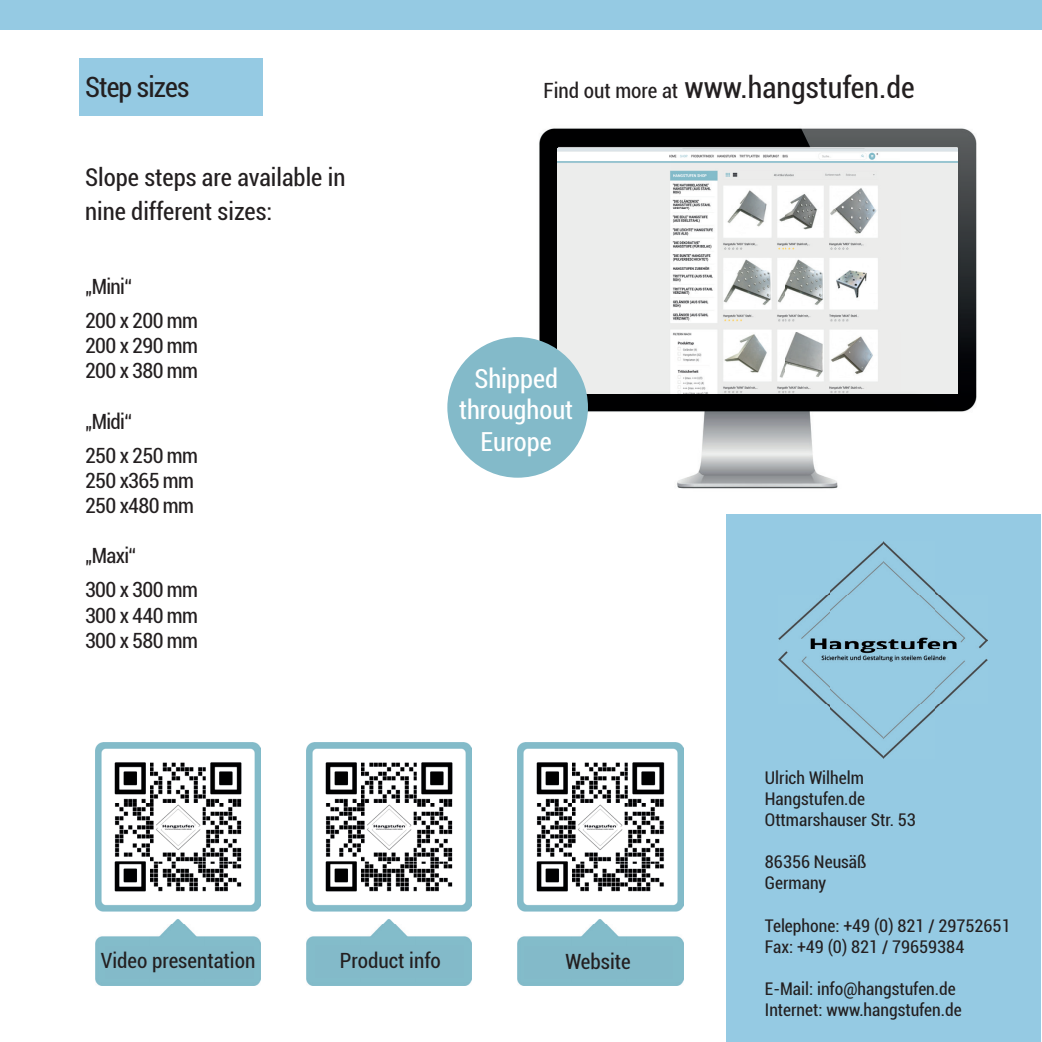
<style>
.page{position:relative;width:1042px;height:1042px;background:#fff}
.page>*{position:absolute;margin:0;border:0;box-sizing:border-box;transform-origin:0 0}
.t1{font:condensed 29.75px "Roboto";color:#231f20}
.t2{font:condensed 28px "Roboto";letter-spacing:-.03em;color:#231f20}
.t3{font:condensed 26.25px/31.5px "Roboto";color:#fff;text-align:center}
.t4{font:condensed 24.5px/33.6px "Roboto";color:#231f20}
.t5{font:condensed 21px/33.9px "Roboto";letter-spacing:-.03em;color:#231f20}
.t6{font:condensed 21px "Roboto";color:#231f20}
.t7{font:condensed 17.5px/21px "Roboto";color:#231f20}
.s1{font-size:21px}
</style>
<div class="page">
<div style="left:80px;top:58px;width:183px;height:57px;background:#95cae3"></div>
<div style="left:0;top:0;width:1042px;height:30px;background:#95cae3"></div>
<div style="left:726px;top:515px;width:314px;height:527px;background:#95cae3"></div>
<img style="left:779px;top:541px;width:208px;height:217px">
<img style="left:95px;top:743px;width:165px;height:242px">
<img style="left:474px;top:128px;width:503px;height:361px">
<img style="left:558px;top:149px;width:399px;height:244px">
<div style="left:447px;top:337px;width:141px;height:141px;background:#83bac9;border-radius:50%"></div>
<img style="left:306px;top:743px;width:166px;height:242px">
<img style="left:518px;top:743px;width:165px;height:242px">
<div style="left:105px;top:946px;width:149px;height:33px;background:#83bac9"></div>
<div style="left:315px;top:945px;width:148px;height:32px;background:#83bac9"></div>
<div style="left:524px;top:946px;width:149px;height:33px;background:#83bac9"></div>
<h2 class="t2" style="left:85px;top:68px;width:106px">Step sizes</h2>
<h1 class="t1" style="left:543px;top:66px;width:372px"><span class="s1">Find out more at</span> www.hangstufen.de</h1>
<h3 class="t4" style="left:85px;top:160px;width:262px">Slope steps are available in nine different sizes:</h3>
<p class="t5" style="left:85px;top:269px;width:114px">„Mini“<br>200 x 200 mm</p>
<p class="t5" style="left:85px;top:332px;width:114px;line-height:25.2px">200 x 290 mm<br>200 x 380 mm</p>
<p class="t5" style="left:85px;top:403px;width:114px">„Midi“<br>250 x 250 mm</p>
<p class="t5" style="left:85px;top:467px;width:110px;line-height:25.2px">250 x365 mm<br>250 x480 mm</p>
<p class="t5" style="left:85px;top:538px;width:114px">„Maxi“<br>300 x 300 mm</p>
<p class="t5" style="left:85px;top:602px;width:114px;line-height:25.2px">300 x 440 mm<br>300 x 580 mm</p>
<h3 class="t3" style="left:459px;top:362px;width:115px">Shipped throughout<br>Europe</h3>
<p class="t6" style="left:101px;top:946px;width:156px">Video presentation</p>
<p class="t6" style="left:340px;top:946px;width:102px">Product info</p>
<p class="t6" style="left:565px;top:947px;width:67px">Website</p>
<p class="t7" style="left:765px;top:767px;width:152px">Ulrich Wilhelm<br>Hangstufen.de<br>Ottmarshauser Str. 53</p>
<p class="t7" style="left:765px;top:851px;width:103px">86356 Neusäß<br>Germany</p>
<p class="t7" style="left:765px;top:914px;width:247px">Telephone: +49 (0) 821 / 29752651<br>Fax: +49 (0) 821 / 79659384</p>
<p class="t7" style="left:765px;top:977px;width:198px">E-Mail: info@hangstufen.de<br>Internet: www.hangstufen.de</p>
</div>
